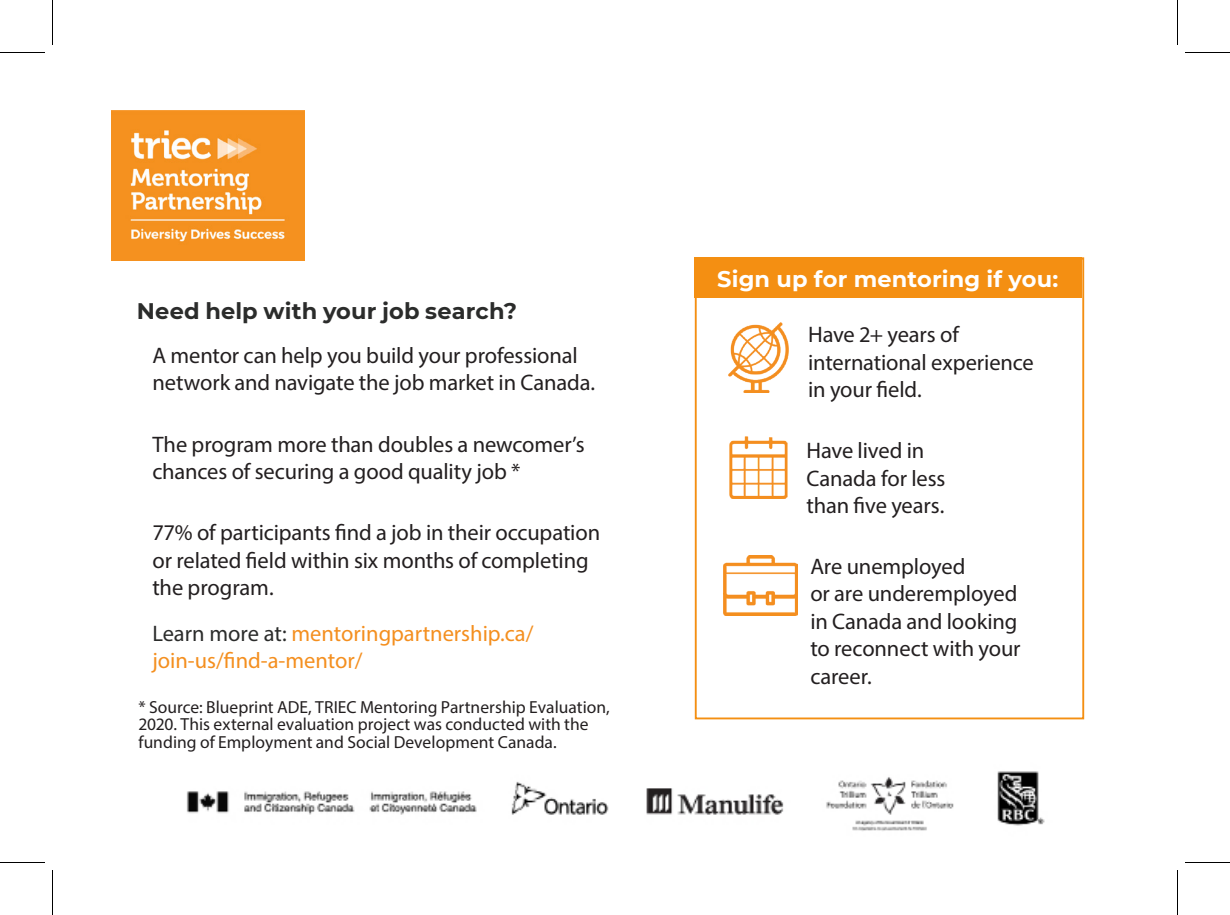
<style>
.page{position:relative;width:1230px;height:915px;background:#fff}
.page>*{position:absolute;margin:0;border:0;box-sizing:border-box;transform-origin:0 0}
.t1{font:22.5px/27.5px "Myriad Pro";letter-spacing:-.005em;color:#231f20}
.t2{font:22.5px/27px "Myriad Pro";color:#f48f1f}
.t3{font:700 22.5px "Montserrat";letter-spacing:.005em;color:#2b2c2b}
.t4{font:700 22.5px "Montserrat";letter-spacing:.005em;color:#fff}
.t5{font:17.5px/17.5px "Myriad Pro";letter-spacing:.005em;color:#231f20}
.s1{color:#2b2c2b}
</style>
<div class="page">
<div style="left:114px;top:109px;width:187px;height:157px;background:linear-gradient(to right,#fff,#fff)"></div>
<img style="left:186px;top:771px;width:859px;height:60px">
<img style="left:112px;top:110px;width:192px;height:150px">
<div style="left:695px;top:257px;width:389px;height:462px;border:2px solid #f48f12"></div>
<img style="left:729px;top:323px;width:60px;height:70px">
<img style="left:729px;top:436px;width:59px;height:63px">
<img style="left:723px;top:556px;width:74px;height:60px">
<div style="left:694px;top:257px;width:388px;height:41px;background:#f48f12"></div>
<hr style="left:0;top:52px;width:45px;height:1px;background:#000">
<hr style="left:1185px;top:52px;width:45px;height:1px;background:#000">
<hr style="left:0;top:862px;width:45px;height:1px;background:#000">
<hr style="left:1185px;top:862px;width:45px;height:1px;background:#000">
<hr style="left:52px;top:0;width:1px;height:45px;background:#000">
<hr style="left:52px;top:870px;width:1px;height:45px;background:#000">
<hr style="left:1177px;top:0;width:1px;height:45px;background:#000">
<hr style="left:1177px;top:870px;width:1px;height:45px;background:#000">
<p class="t3" style="left:137px;top:295px;width:382px">Need help with your job search?</p>
<p class="t1" style="left:152px;top:341px;width:444px">A mentor can help you build your professional network and navigate the job market in Canada.</p>
<p class="t1" style="left:152px;top:430px;width:434px">The program more than doubles a newcomer’s chances of securing a good quality job *</p>
<p class="t1" style="left:152px;top:519px;width:449px">77% of participants find a job in their occupation or related field within six months of completing the program.</p>
<p class="t2" style="left:152px;top:619px;width:383px"><span class="s1">Learn more at:</span> mentoringpartnership.ca/ join-us/find-a-mentor/</p>
<p class="t5" style="left:138px;top:698px;width:473px">* Source: Blueprint ADE, TRIEC Mentoring Partnership Evaluation,<br>2020. This external evaluation project was conducted with the funding of Employment and Social Development Canada.</p>
<p class="t4" style="left:717px;top:262px;width:343px">Sign up for mentoring if you:</p>
<p class="t1" style="left:808px;top:320px;width:227px">Have 2+ years of international experience in your field.</p>
<p class="t1" style="left:807px;top:437px;width:140px">Have lived in<br>Canada for less than five years.</p>
<p class="t1" style="left:810px;top:552px;width:212px">Are unemployed<br>or are underemployed in Canada and looking to reconnect with your career.</p>
</div>
